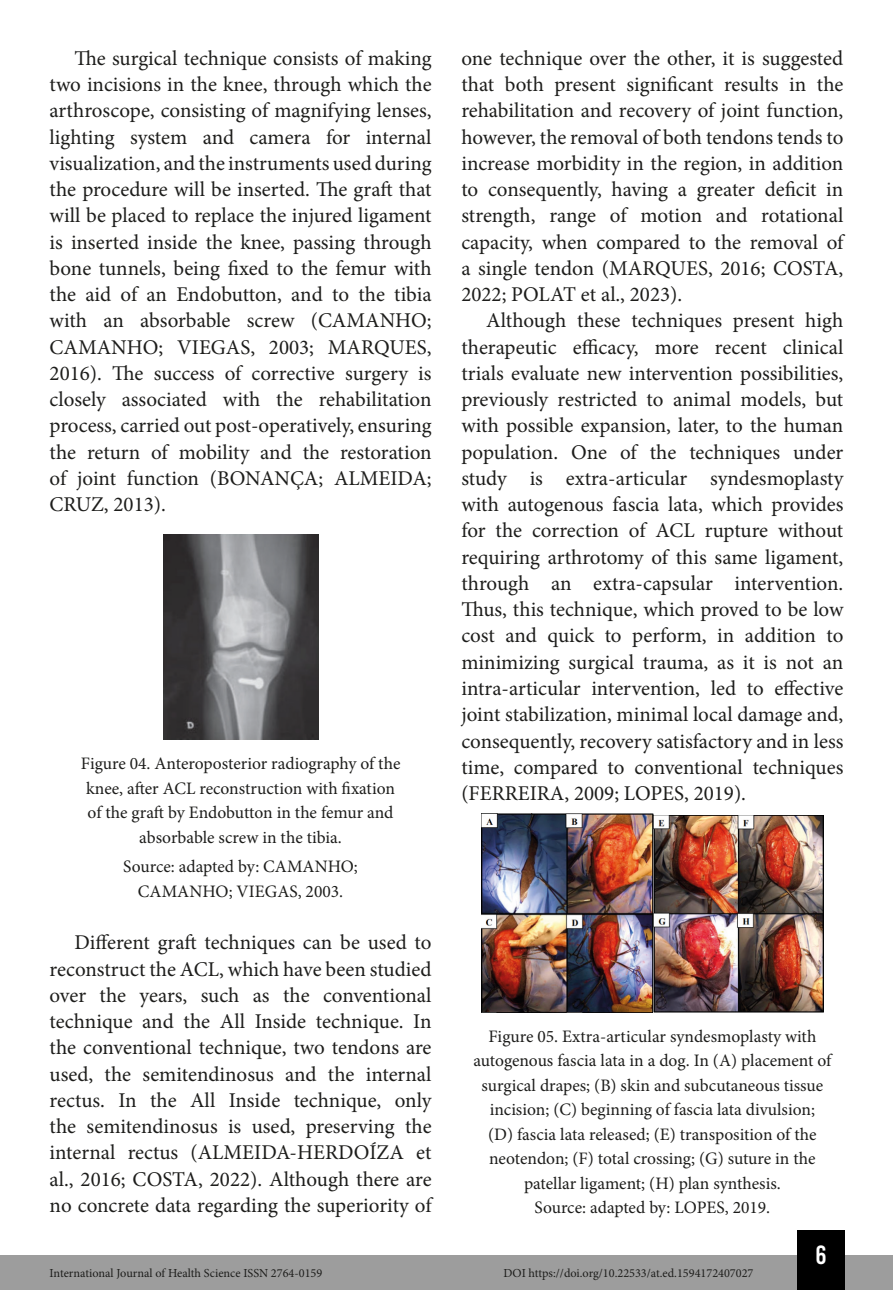
<style>
.page{position:relative;width:893px;height:1290px;background:#fff}
.page>*{position:absolute;margin:0;border:0;box-sizing:border-box;transform-origin:0 0}
.t1{font:26.25px "Bebas Kai";color:#fff}
.t2{font:21px/26.2px "Minion Pro";color:#1d1d1b;text-align:justify}
.t3{font:17.5px/24.5px "Minion Pro";color:#1d1d1b;text-align:center}
.t4{font:12.25px "Minion Pro";color:#1d1d1b}
</style>
<div class="page">
<div style="left:0;top:1255px;width:893px;height:35px;background:#9d9d9d"></div>
<div style="left:797px;top:1230px;width:48px;height:60px;background:#000"></div>
<img style="left:163px;top:534px;width:155px;height:206px">
<img style="left:481px;top:813px;width:172px;height:199px">
<img style="left:653px;top:815px;width:170px;height:197px">
<p class="t2" style="left:50px;top:45px;width:384px;text-indent:25px">The surgical technique consists of making two incisions in the knee, through which the arthroscope, consisting of magnifying lenses, lighting system and camera for internal visualization, and the instruments used during the procedure will be inserted. The graft that will be placed to replace the injured ligament is inserted inside the knee, passing through bone tunnels, being fixed to the femur with the aid of an Endobutton, and to the tibia with an absorbable screw (CAMANHO; CAMANHO; VIEGAS, 2003; MARQUES, 2016). The success of corrective surgery is closely associated with the rehabilitation process, carried out post-operatively, ensuring the return of mobility and the restoration of joint function (BONANÇA; ALMEIDA; CRUZ, 2013).</p>
<p class="t3" style="left:81px;top:751px;width:321px">Figure 04. Anteroposterior radiography of the knee, after ACL reconstruction with fixation of the graft by Endobutton in the femur and absorbable screw in the tibia.</p>
<p class="t3" style="left:123px;top:854px;width:236px">Source: adapted by: CAMANHO;<br>CAMANHO; VIEGAS, 2003.</p>
<p class="t2" style="left:50px;top:929px;width:384px;text-indent:25px">Different graft techniques can be used to reconstruct the ACL, which have been studied over the years, such as the conventional technique and the All Inside technique. In the conventional technique, two tendons are used, the semitendinosus and the internal rectus. In the All Inside technique, only the semitendinosus is used, preserving the internal rectus (ALMEIDA-HERDOÍZA et al., 2016; COSTA, 2022). Although there are no concrete data regarding the superiority of</p>
<p class="t2" style="left:461px;top:45px;width:384px">one technique over the other, it is suggested that both present significant results in the rehabilitation and recovery of joint function, however, the removal of both tendons tends to increase morbidity in the region, in addition to consequently, having a greater deficit in strength, range of motion and rotational capacity, when compared to the removal of a single tendon (MARQUES, 2016; COSTA, 2022; POLAT et al., 2023).</p>
<p class="t2" style="left:461px;top:308px;width:384px;text-indent:25px">Although these techniques present high therapeutic efficacy, more recent clinical trials evaluate new intervention possibilities, previously restricted to animal models, but with possible expansion, later, to the human population. One of the techniques under study is extra-articular syndesmoplasty with autogenous fascia lata, which provides for the correction of ACL rupture without requiring arthrotomy of this same ligament, through an extra-capsular intervention.<br>Thus, this technique, which proved to be low cost and quick to perform, in addition to minimizing surgical trauma, as it is not an intra-articular intervention, led to effective joint stabilization, minimal local damage and, consequently, recovery satisfactory and in less time, compared to conventional techniques (FERREIRA, 2009; LOPES, 2019).</p>
<p class="t3" style="left:473px;top:1024px;width:359px">Figure 05. Extra-articular syndesmoplasty with autogenous fascia lata in a dog. In (A) placement of surgical drapes; (B) skin and subcutaneous tissue incision; (C) beginning of fascia lata divulsion;<br>(D) fascia lata released; (E) transposition of the neotendon; (F) total crossing; (G) suture in the patellar ligament; (H) plan synthesis.<br>Source: adapted by: LOPES, 2019.</p>
<p class="t1" style="left:815px;top:1241px;width:13px">6</p>
<p class="t4" style="left:50px;top:1265px;width:274px">International Journal of Health Science ISSN 2764-0159</p>
<p class="t4" style="left:503px;top:1265px;width:252px">DOI https://doi.org/10.22533/at.ed.1594172407027</p>
</div>
